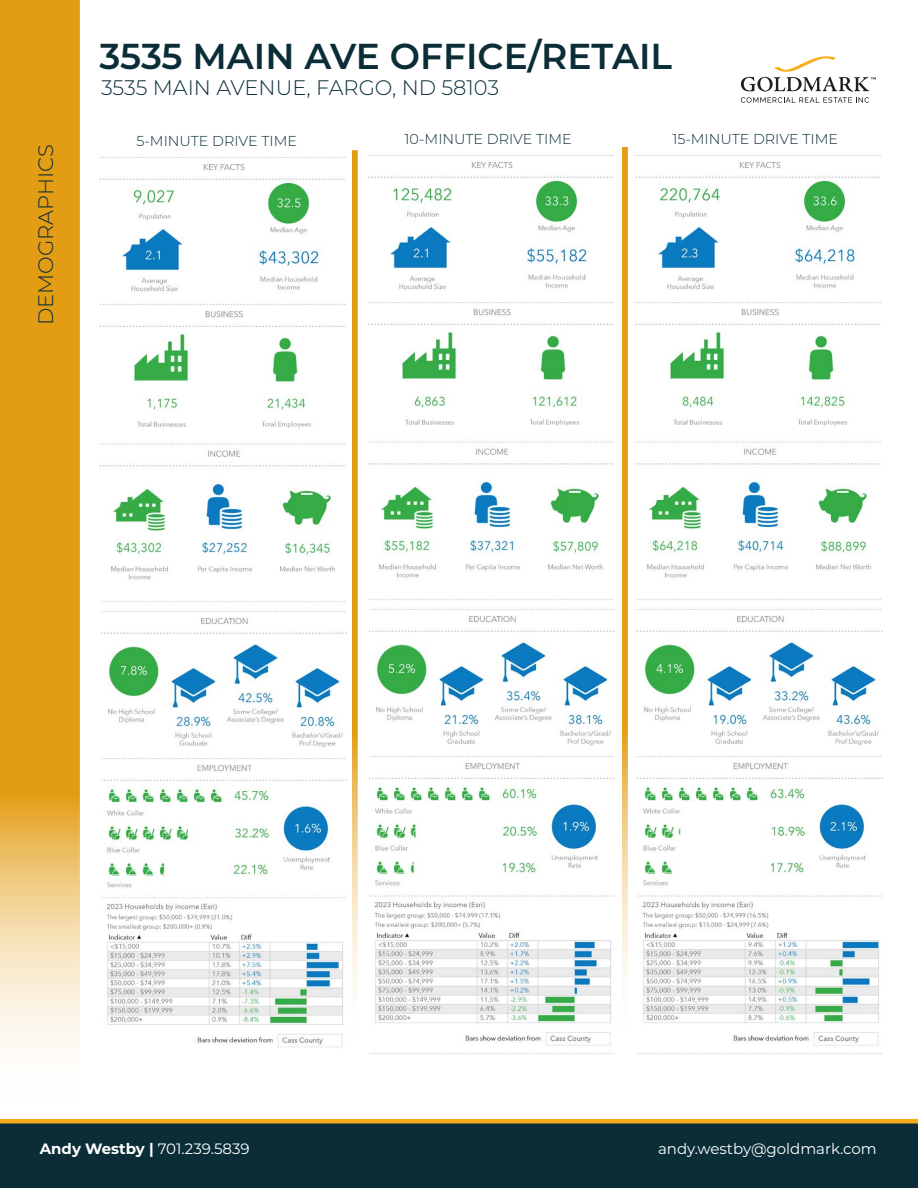
<style>
.page{position:relative;width:918px;height:1188px;background:#fff}
.page>*{position:absolute;margin:0;border:0;box-sizing:border-box;transform-origin:0 0}
.t1{font:600 36px "Montserrat";color:#0a2d38}
.t2{font:300 21px "Montserrat";color:#0a2d38}
.t3{font:15px "Montserrat";color:#fff}
.t4{font:300 14.4px "Montserrat";color:#0a2d38}
.s1{font-weight:700}
</style>
<div class="page">
<svg style="left:741px;top:56px;width:135px;height:47px"></svg>
<svg style="left:0;top:0;width:79px;height:1119px;background:#e8af41"></svg>
<div style="left:0;top:1124px;width:918px;height:64px;background:#0a2d38"></div>
<div style="left:0;top:1119px;width:918px;height:5px;border:2px solid #f5ab1c"></div>
<img style="left:100px;top:157px;width:246px;height:891px">
<img style="left:368px;top:155px;width:246px;height:899px">
<img style="left:635px;top:155px;width:246px;height:445px">
<img style="left:637px;top:609px;width:245px;height:445px">
<svg style="left:352px;top:150px;width:5px;height:841px;background:#e7ae3e"></svg>
<svg style="left:622px;top:147px;width:5px;height:840px;background:#e7ae3e"></svg>
<p class="t2" style="left:31px;top:325px;width:183px;rotate:-90deg">DEMOGRAPHICS</p>
<p class="t1" style="left:100px;top:31px;width:574px">3535 MAIN AVE OFFICE/RETAIL</p>
<p class="t2" style="left:101px;top:73px;width:400px">3535 MAIN AVENUE, FARGO, ND 58103</p>
<p class="t4" style="left:136px;top:131px;width:162px">5-MINUTE DRIVE TIME</p>
<p class="t4" style="left:405px;top:129px;width:169px">10-MINUTE DRIVE TIME</p>
<p class="t4" style="left:672px;top:129px;width:167px">15-MINUTE DRIVE TIME</p>
<p class="t3" style="left:40px;top:1138px;width:211px"><span class="s1">Andy Westby |</span> 701.239.5839</p>
<p class="t3" style="left:658px;top:1138px;width:220px">andy.westby@goldmark.com</p>
</div>
